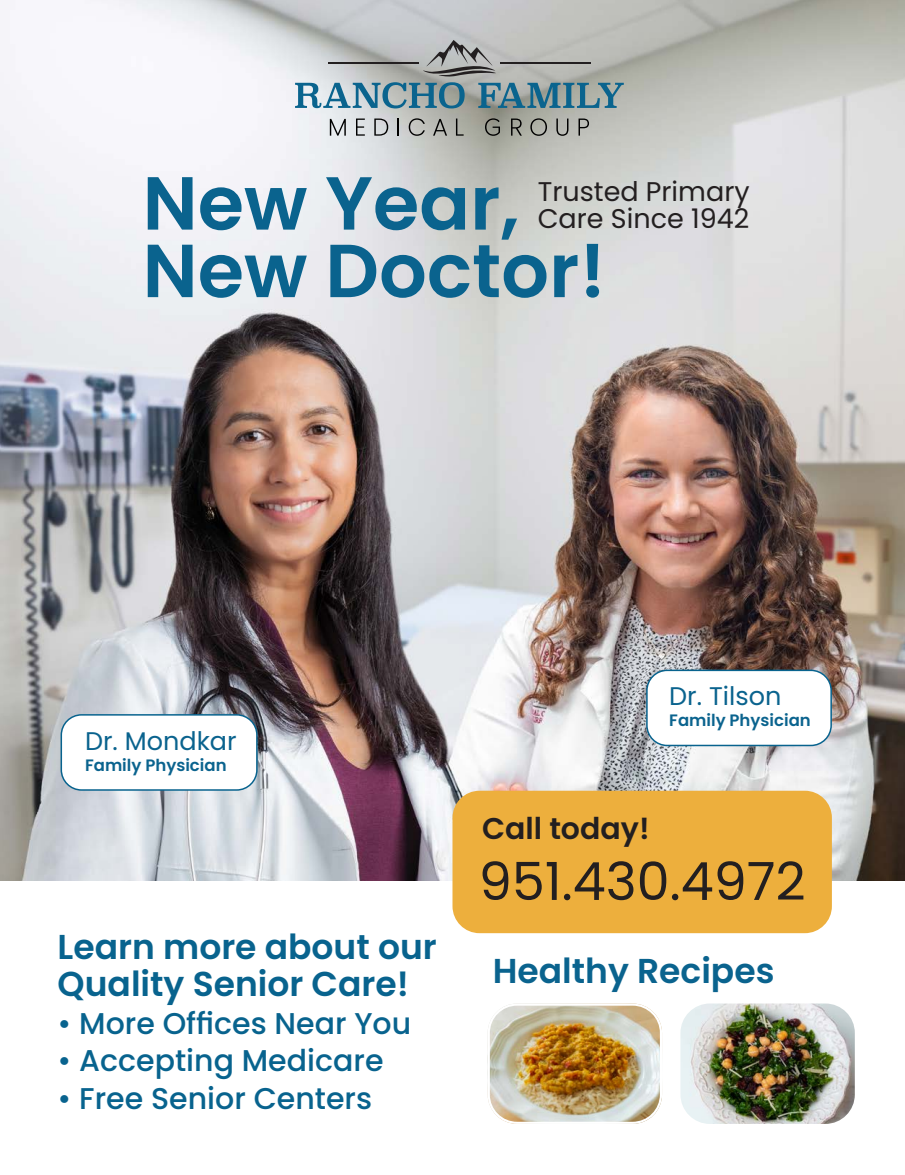
<style>
.page{position:relative;width:905px;height:1175px;background:#fff}
.page>*{position:absolute;margin:0;border:0;box-sizing:border-box;transform-origin:0 0}
.t1{font:600 75px "Poppins";color:#0a638e}
.t2{font:52.5px "Poppins";color:#231f20}
.t3{font:600 34.5px/37.5px "Poppins";color:#08638e}
.t4{font:600 34.5px "Poppins";color:#0a638e}
.t5{font:500 30px "Poppins";color:#08638e}
.t6{font:600 30px "Poppins";color:#231f20}
.t7{font:27px "Poppins";color:#231f20}
.t8{font:25.5px "Poppins";color:#0a638e}
.t9{font:600 16.5px "Poppins";color:#0a638e}
</style>
<div class="page">
<img style="left:0;top:0;width:904px;height:881px">
<svg style="left:295px;top:40px;width:328px;height:68px;background:#9cabaf"></svg>
<hr style="left:328px;top:62px;width:90px;height:2px;background:#231f20">
<hr style="left:500px;top:62px;width:91px;height:2px;background:#231f20">
<svg style="left:330px;top:119px;width:16px;height:17px"></svg>
<svg style="left:356px;top:118px;width:9px;height:18px"></svg>
<svg style="left:374px;top:118px;width:14px;height:18px"></svg>
<svg style="left:398px;top:118px;width:1px;height:18px"></svg>
<svg style="left:408px;top:118px;width:17px;height:18px"></svg>
<svg style="left:433px;top:119px;width:14px;height:17px"></svg>
<svg style="left:456px;top:118px;width:7px;height:18px"></svg>
<svg style="left:485px;top:118px;width:15px;height:18px"></svg>
<svg style="left:511px;top:118px;width:11px;height:18px"></svg>
<svg style="left:530px;top:118px;width:17px;height:18px"></svg>
<svg style="left:556px;top:118px;width:12px;height:18px"></svg>
<svg style="left:578px;top:118px;width:11px;height:18px"></svg>
<img style="left:487px;top:1003px;width:175px;height:120px">
<img style="left:680px;top:1003px;width:174px;height:120px">
<div style="left:452px;top:790px;width:379px;height:143px;background:#edaf3d;border-radius:27px"></div>
<div style="left:61px;top:715px;width:196px;height:75px;background:#fff;border-radius:20px"></div>
<div style="left:61px;top:714px;width:197px;height:76px;border:2px solid #08638e;border-radius:20px"></div>
<div style="left:647px;top:670px;width:184px;height:75px;background:#fff;border-radius:20px"></div>
<div style="left:646px;top:669px;width:185px;height:77px;border:2px solid #08638e;border-radius:20px"></div>
<p class="t1" style="left:142px;top:160px;width:378px">New Year,</p>
<p class="t7" style="left:538px;top:176px;width:213px">Trusted Primary</p>
<p class="t7" style="left:538px;top:203px;width:213px">Care Since 1942</p>
<p class="t1" style="left:142px;top:227px;width:465px">New Doctor!</p>
<p class="t8" style="left:85px;top:725px;width:153px">Dr. Mondkar</p>
<p class="t9" style="left:85px;top:755px;width:143px">Family Physician</p>
<p class="t3" style="left:58px;top:928px;width:381px">Learn more about our<br>Quality Senior Care!</p>
<p class="t5" style="left:58px;top:1006px;width:355px">• More Offices Near You</p>
<p class="t5" style="left:58px;top:1043px;width:327px">• Accepting Medicare</p>
<p class="t5" style="left:58px;top:1081px;width:316px">• Free Senior Centers</p>
<p class="t8" style="left:669px;top:681px;width:113px">Dr. Tilson</p>
<p class="t9" style="left:669px;top:710px;width:143px">Family Physician</p>
<p class="t6" style="left:482px;top:810px;width:169px">Call today!</p>
<p class="t2" style="left:478px;top:851px;width:328px">951.430.4972</p>
<p class="t4" style="left:493px;top:951px;width:283px">Healthy Recipes</p>
</div>
